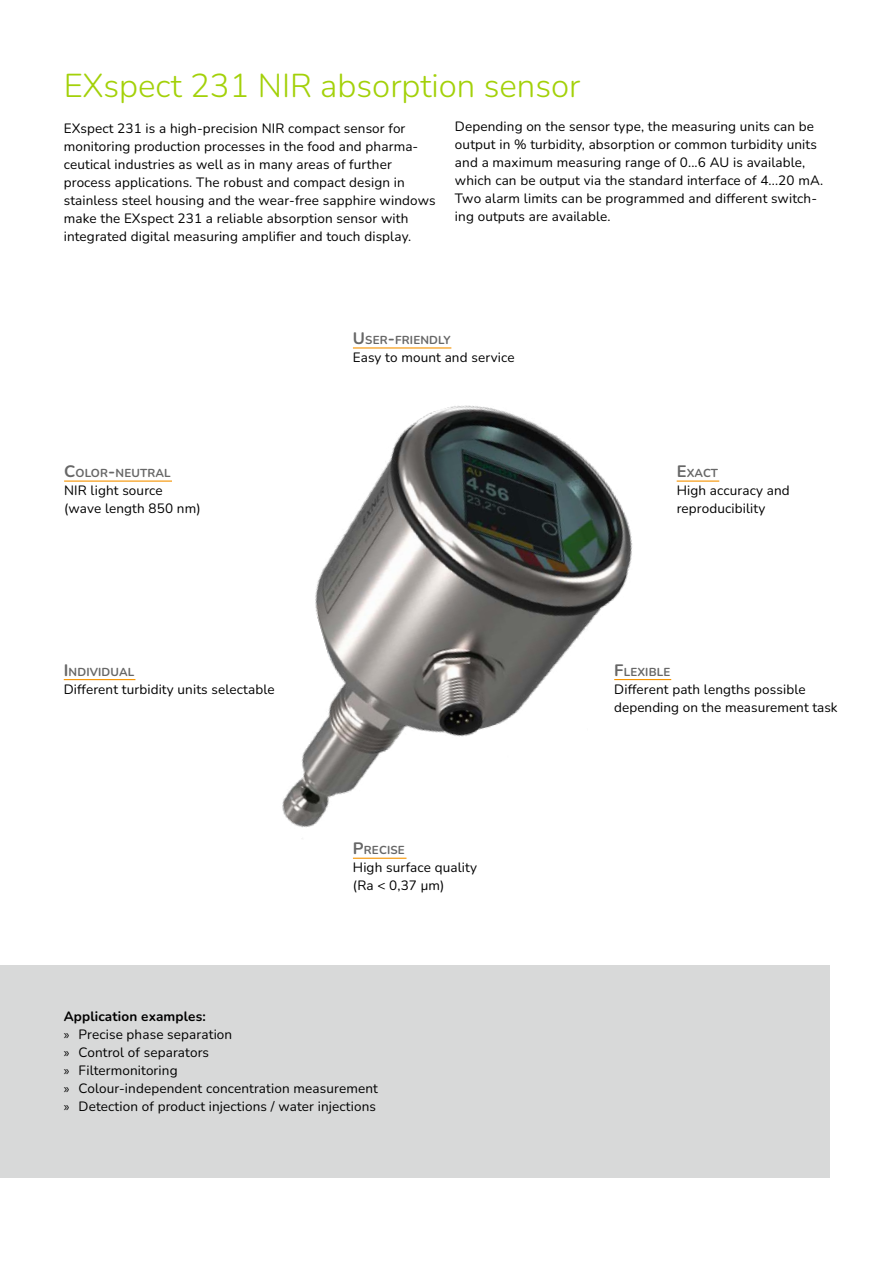
<style>
.page{position:relative;width:893px;height:1263px;background:#fff}
.page>*{position:absolute;margin:0;border:0;box-sizing:border-box;transform-origin:0 0}
.t1{font:300 33px "Nunito";color:#a3d109}
.t2{font:13.5px/18px "Nunito";letter-spacing:.01em;color:#000}
.t3{font:700 11.55px "Nunito";letter-spacing:.015em;color:#676767}
.s1{font-size:16.5px}
.s2{font-weight:700}
.s3{font-family:"Myriad Pro"}
</style>
<div class="page">
<hr style="left:892px;top:965px;width:1px;height:213px;background:#d8d9d9">
<div style="left:0;top:965px;width:829px;height:213px;background:#d8d9d9"></div>
<img style="left:63px;top:347px;width:657px;height:512px">
<h1 class="t1" style="left:64px;top:63px;width:518px">EXspect 231 NIR absorption sensor</h1>
<p class="t2" style="left:64px;top:119px;width:373px">EXspect 231 is a high-precision NIR compact sensor for monitoring production processes in the food and pharma&shy;ceutical industries as well as in many areas of further process applications. The robust and compact design in stainless steel housing and the wear-free sapphire windows make the EXspect 231 a reliable absorption sensor with integrated digital measuring amplifier and touch display.</p>
<p class="t2" style="left:455px;top:117px;width:370px">Depending on the sensor type, the measuring units can be output in % turbidity, absorption or common turbidity units and a maximum measuring range of 0...6 AU is available, which can be output via the standard interface of 4...20 mA.<br>Two alarm limits can be programmed and different switch&shy;ing outputs are available.</p>
<p class="t3" style="left:64px;top:465px;width:108px"><span class="s1">C</span>OLOR<span class="s1">-</span>NEUTRAL</p>
<p class="t2" style="left:64px;top:481px;width:138px">NIR light source (wave length 850 nm)</p>
<p class="t3" style="left:64px;top:664px;width:72px"><span class="s1">I</span> NDIVIDUAL</p>
<p class="t2" style="left:64px;top:680px;width:212px">Different turbidity units selectable</p>
<p class="t3" style="left:353px;top:332px;width:99px"><span class="s1">U</span>SER<span class="s1">-</span>FRIENDLY</p>
<p class="t2" style="left:353px;top:348px;width:163px">Easy to mount and service</p>
<p class="t3" style="left:353px;top:842px;width:53px"><span class="s1">P</span>RECISE</p>
<p class="t2" style="left:353px;top:858px;width:126px">High surface quality (Ra &lt; 0,37 μm)</p>
<p class="t2" style="left:64px;top:1007px;width:316px"><span class="s2">Application examples:<br></span><span class="s3">»</span> Precise phase separation<br><span class="s3">»</span> Control of separators<br><span class="s3">»</span> Filtermonitoring<br><span class="s3">»</span> Colour-independent concentration measurement <span class="s3">»</span> Detection of product injections / water injections</p>
<p class="t3" style="left:677px;top:465px;width:43px"><span class="s1">E</span> XACT</p>
<p class="t2" style="left:677px;top:481px;width:115px">High accuracy and reproducibility</p>
<p class="t3" style="left:614px;top:664px;width:58px"><span class="s1">F</span>LEXIBLE</p>
<p class="t2" style="left:614px;top:680px;width:225px">Different path lengths possible depending on the measurement task</p>
</div>
